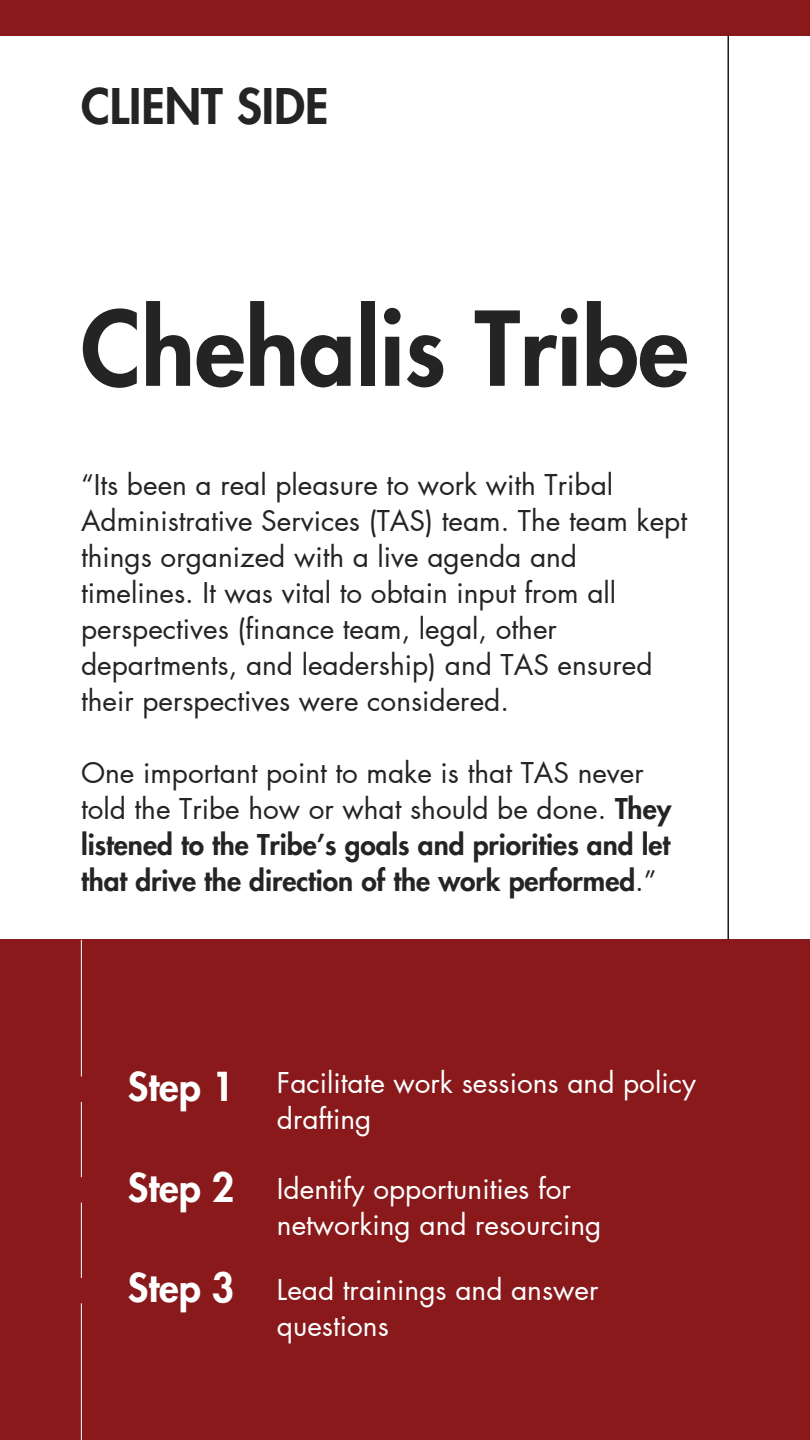
<style>
.page{position:relative;width:810px;height:1440px;background:#fff}
.page>*{position:absolute;margin:0;border:0;box-sizing:border-box;transform-origin:0 0}
.t1{font:800 100px "Futura LT Pro";color:#242424}
.t2{font:800 48px "Futura LT Pro";color:#242424}
.t3{font:800 39px "Futura LT Pro";color:#fff}
.t4{font:28px/36px "Futura LT Pro";color:#242424}
.t5{font:800 28px/36px "Futura LT Pro";color:#242424}
.t6{font:28px/36px "Futura LT Pro";color:#fff}
.s1{font-weight:400}
</style>
<div class="page">
<div style="left:0;top:0;width:810px;height:35px;background:#89191b"></div>
<div style="left:0;top:940px;width:810px;height:500px;background:#89191b"></div>
<hr style="left:727px;top:35px;width:2px;height:905px;background:#1b1b1b">
<hr style="left:81px;top:940px;width:1px;height:500px;background:#fff">
<div style="left:69px;top:1076px;width:25px;height:26px;background:#89191b;border-radius:50%"></div>
<div style="left:69px;top:1177px;width:25px;height:26px;background:#89191b;border-radius:50%"></div>
<div style="left:69px;top:1278px;width:25px;height:25px;background:#89191b;border-radius:50%"></div>
<h2 class="t2" style="left:81px;top:85px;width:249px">CLIENT SIDE</h2>
<h1 class="t1" style="left:81px;top:303px;width:609px">Chehalis Tribe</h1>
<p class="t4" style="left:81px;top:468px;width:608px">“Its been a real pleasure to work with Tribal Administrative Services (TAS) team. The team kept things organized with a live agenda and timelines. It was vital to obtain input from all perspectives (finance team, legal, other departments, and leadership) and TAS ensured their perspectives were considered.</p>
<p class="t5" style="left:81px;top:756px;width:592px"><span class="s1">One important point to make is that TAS never told the Tribe how or what should be done.</span> They listened to the Tribe’s goals and priorities and let that drive the direction of the work performed<span class="s1">.”</span></p>
<h3 class="t3" style="left:128px;top:1069px;width:108px">Step 1</h3>
<h3 class="t3" style="left:128px;top:1169px;width:108px">Step 2</h3>
<h3 class="t3" style="left:128px;top:1270px;width:108px">Step 3</h3>
<p class="t6" style="left:277px;top:1066px;width:421px">Facilitate work sessions and policy drafting</p>
<p class="t6" style="left:277px;top:1172px;width:326px">Identify opportunities for networking and resourcing</p>
<p class="t6" style="left:277px;top:1273px;width:323px">Lead trainings and answer questions</p>
</div>
